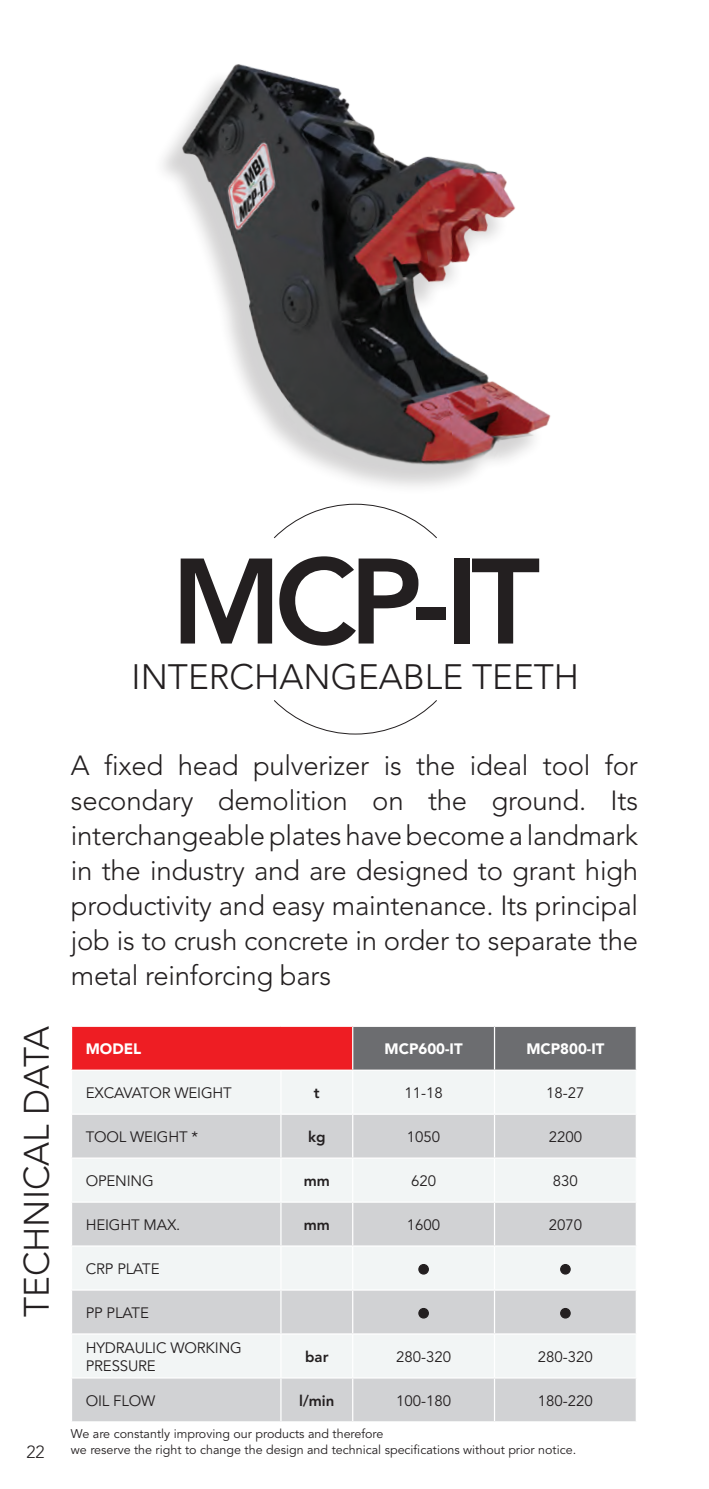
<style>
.page{position:relative;width:709px;height:1489px;background:#fff}
.page>*{position:absolute;margin:0;border:0;box-sizing:border-box;transform-origin:0 0}
.t1{font:800 120px "Avenir LT Std";color:#231f20}
.t2{font:300 35px "Avenir LT Std";color:#231f20}
.t3{font:300 27.5px/35px "Avenir LT Std";letter-spacing:-.01em;color:#231f20;text-align:justify}
.t4{font:300 17.5px "Avenir LT Std";color:#231f20}
.t5{font:15px/18px "Avenir LT Std";letter-spacing:-.01em;color:#231f20}
.t6{font:900 15px "Avenir LT Std";color:#fff}
.t7{font:800 15px "Avenir LT Std";color:#231f20}
.t8{font:12.5px "Avenir LT Std";color:#231f20}
</style>
<div class="page">
<img style="left:163px;top:64px;width:388px;height:423px">
<svg style="left:274px;top:503px;width:163px;height:231px"></svg>
<div style="left:71px;top:1026px;width:282px;height:44px;background:#ee1d23"></div>
<div style="left:353px;top:1026px;width:282px;height:43px;background:#6c6d70"></div>
<div style="left:72px;top:1071px;width:563px;height:42px;background:#f2f5f5"></div>
<svg style="left:72px;top:1115px;width:563px;height:306px;fill:#d1d2d4"></svg>
<hr style="left:71px;top:1026px;width:1px;height:43px;background:#fff">
<hr style="left:352px;top:1026px;width:1px;height:43px;background:#fff">
<hr style="left:494px;top:1026px;width:1px;height:43px;background:#fff">
<hr style="left:71px;top:1069px;width:210px;height:1px;background:#fff">
<hr style="left:281px;top:1069px;width:72px;height:1px;background:#fff">
<hr style="left:280px;top:1070px;width:1px;height:43px;background:#fff">
<hr style="left:352px;top:1070px;width:1px;height:43px;background:#fff">
<hr style="left:494px;top:1070px;width:1px;height:43px;background:#fff">
<hr style="left:280px;top:1114px;width:1px;height:43px;background:#fff">
<hr style="left:352px;top:1114px;width:1px;height:43px;background:#fff">
<hr style="left:494px;top:1114px;width:1px;height:43px;background:#fff">
<hr style="left:71px;top:1157px;width:210px;height:1px;background:#fff">
<hr style="left:281px;top:1157px;width:72px;height:1px;background:#fff">
<hr style="left:280px;top:1158px;width:1px;height:43px;background:#fff">
<hr style="left:353px;top:1157px;width:141px;height:1px;background:#fff">
<hr style="left:352px;top:1158px;width:1px;height:43px;background:#fff">
<hr style="left:494px;top:1157px;width:143px;height:1px;background:#fff">
<hr style="left:494px;top:1158px;width:1px;height:43px;background:#fff">
<hr style="left:71px;top:1201px;width:210px;height:1px;background:#fff">
<hr style="left:281px;top:1201px;width:72px;height:1px;background:#fff">
<hr style="left:280px;top:1202px;width:1px;height:43px;background:#fff">
<hr style="left:353px;top:1201px;width:141px;height:1px;background:#fff">
<hr style="left:352px;top:1202px;width:1px;height:43px;background:#fff">
<hr style="left:494px;top:1201px;width:143px;height:1px;background:#fff">
<hr style="left:494px;top:1202px;width:1px;height:43px;background:#fff">
<hr style="left:71px;top:1245px;width:210px;height:1px;background:#fff">
<hr style="left:281px;top:1245px;width:72px;height:1px;background:#fff">
<hr style="left:280px;top:1246px;width:1px;height:43px;background:#fff">
<hr style="left:353px;top:1245px;width:141px;height:1px;background:#fff">
<hr style="left:352px;top:1246px;width:1px;height:43px;background:#fff">
<hr style="left:494px;top:1245px;width:143px;height:1px;background:#fff">
<hr style="left:494px;top:1246px;width:1px;height:43px;background:#fff">
<hr style="left:71px;top:1289px;width:210px;height:1px;background:#fff">
<hr style="left:281px;top:1289px;width:72px;height:1px;background:#fff">
<hr style="left:280px;top:1290px;width:1px;height:43px;background:#fff">
<hr style="left:353px;top:1289px;width:141px;height:1px;background:#fff">
<hr style="left:352px;top:1290px;width:1px;height:43px;background:#fff">
<hr style="left:494px;top:1289px;width:143px;height:1px;background:#fff">
<hr style="left:494px;top:1290px;width:1px;height:43px;background:#fff">
<hr style="left:71px;top:1333px;width:210px;height:1px;background:#fff">
<hr style="left:281px;top:1333px;width:72px;height:1px;background:#fff">
<hr style="left:280px;top:1334px;width:1px;height:43px;background:#fff">
<hr style="left:353px;top:1333px;width:141px;height:1px;background:#fff">
<hr style="left:352px;top:1334px;width:1px;height:43px;background:#fff">
<hr style="left:494px;top:1333px;width:143px;height:1px;background:#fff">
<hr style="left:494px;top:1334px;width:1px;height:43px;background:#fff">
<hr style="left:71px;top:1377px;width:210px;height:1px;background:#fff">
<hr style="left:281px;top:1377px;width:72px;height:1px;background:#fff">
<hr style="left:280px;top:1378px;width:1px;height:43px;background:#fff">
<hr style="left:353px;top:1377px;width:141px;height:1px;background:#fff">
<hr style="left:352px;top:1378px;width:1px;height:43px;background:#fff">
<hr style="left:494px;top:1377px;width:143px;height:1px;background:#fff">
<hr style="left:494px;top:1378px;width:1px;height:43px;background:#fff">
<div style="left:419px;top:1264px;width:9px;height:9px;background:#231f20;border-radius:50%"></div>
<div style="left:418px;top:1263px;width:11px;height:11px;border:1px solid #231f20;border-radius:50%"></div>
<div style="left:560px;top:1264px;width:10px;height:9px;background:#231f20;border-radius:50%"></div>
<div style="left:560px;top:1263px;width:10px;height:11px;border:1px solid #231f20;border-radius:50%"></div>
<div style="left:419px;top:1308px;width:9px;height:9px;background:#231f20;border-radius:50%"></div>
<div style="left:418px;top:1307px;width:11px;height:11px;border:1px solid #231f20;border-radius:50%"></div>
<div style="left:560px;top:1308px;width:10px;height:9px;background:#231f20;border-radius:50%"></div>
<div style="left:560px;top:1307px;width:10px;height:11px;border:1px solid #231f20;border-radius:50%"></div>
<p class="t1" style="left:171px;top:531px;width:371px">MCP-IT</p>
<p class="t2" style="left:132px;top:656px;width:449px">INTERCHANGEABLE TEETH</p>
<p class="t2" style="left:16px;top:1317px;width:293px;rotate:-90deg">TECHNICAL DATA</p>
<p class="t4" style="left:26px;top:1441px;width:20px">22</p>
<p class="t3" style="left:71px;top:748px;width:568px">A fixed head pulverizer is the ideal tool for secondary demolition on the ground. Its interchangeable plates have become a landmark in the industry and are designed to grant high productivity and easy maintenance. Its principal job is to crush concrete in order to separate the metal reinforcing bars</p>
<p class="t6" style="left:86px;top:1039px;width:57px">MODEL</p>
<p class="t6" style="left:384px;top:1039px;width:80px">MCP600-IT</p>
<p class="t6" style="left:526px;top:1039px;width:80px">MCP800-IT</p>
<p class="t5" style="left:86px;top:1084px;width:148px">EXCAVATOR WEIGHT</p>
<p class="t7" style="left:314px;top:1083px;width:7px">t</p>
<p class="t5" style="left:404px;top:1084px;width:40px">11-18</p>
<p class="t5" style="left:546px;top:1084px;width:40px">18-27</p>
<p class="t5" style="left:86px;top:1127px;width:114px">TOOL WEIGHT *</p>
<p class="t7" style="left:308px;top:1127px;width:19px">kg</p>
<p class="t5" style="left:407px;top:1127px;width:35px">1050</p>
<p class="t5" style="left:548px;top:1127px;width:35px">2200</p>
<p class="t5" style="left:86px;top:1171px;width:70px">OPENING</p>
<p class="t7" style="left:304px;top:1171px;width:28px">mm</p>
<p class="t5" style="left:411px;top:1171px;width:27px">620</p>
<p class="t5" style="left:553px;top:1171px;width:27px">830</p>
<p class="t5" style="left:86px;top:1215px;width:96px">HEIGHT MAX.</p>
<p class="t7" style="left:304px;top:1215px;width:28px">mm</p>
<p class="t5" style="left:407px;top:1215px;width:35px">1600</p>
<p class="t5" style="left:548px;top:1215px;width:35px">2070</p>
<p class="t5" style="left:86px;top:1259px;width:75px">CRP PLATE</p>
<p class="t5" style="left:86px;top:1303px;width:65px">PP PLATE</p>
<p class="t5" style="left:86px;top:1338px;width:158px">HYDRAULIC WORKING<br>PRESSURE</p>
<p class="t7" style="left:305px;top:1347px;width:25px">bar</p>
<p class="t5" style="left:396px;top:1347px;width:57px">280-320</p>
<p class="t5" style="left:538px;top:1347px;width:57px">280-320</p>
<p class="t5" style="left:86px;top:1391px;width:71px">OIL FLOW</p>
<p class="t7" style="left:299px;top:1391px;width:37px">l/min</p>
<p class="t5" style="left:396px;top:1391px;width:57px">100-180</p>
<p class="t5" style="left:538px;top:1391px;width:57px">180-220</p>
<p class="t8" style="left:71px;top:1426px;width:314px">We are constantly improving our products and therefore</p>
<p class="t8" style="left:71px;top:1442px;width:507px">we reserve the right to change the design and technical specifications without prior notice.</p>
</div>
